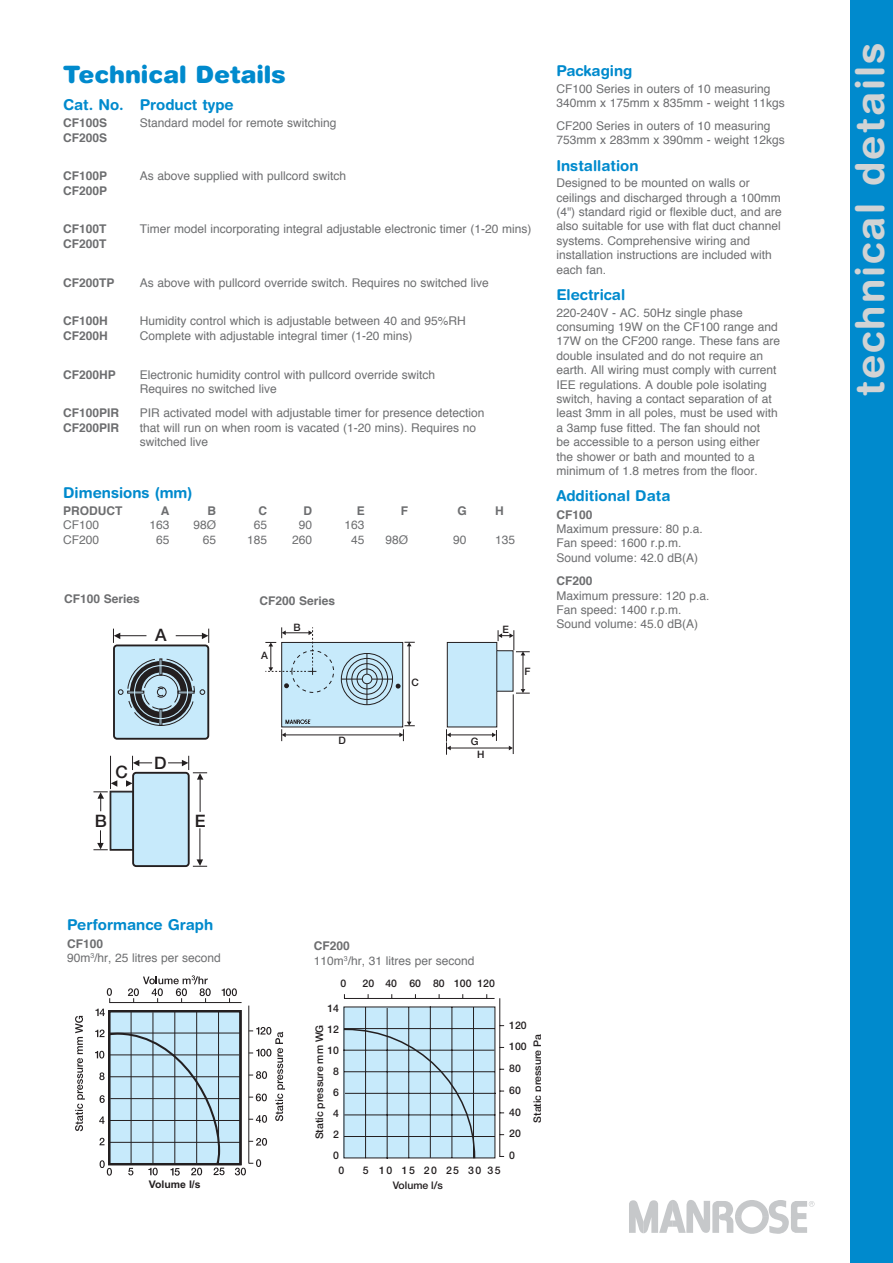
<style>
.page{position:relative;width:893px;height:1263px;background:#fff}
.page>*{position:absolute;margin:0;border:0;box-sizing:border-box;transform-origin:0 0}
.t1{font:700 39.75px "Helvetica Rounded";letter-spacing:.05em;color:#d1d3d4}
.t2{font:900 24px "Helvetica Rounded";color:#008acd}
.t3{font:500 17.1px "Helvetica Neue";color:#231f20}
.t4{font:700 15px "Helvetica Rounded";color:#008acd}
.t5{font:12px/14.4px "Helvetica";color:#6d6e70}
.t6{font:700 12px "Helvetica";color:#6d6e70}
.t7{font:500 10.5px/21px "Helvetica Neue";color:#231f20;text-align:center}
.t8{font:500 10.5px "Helvetica Neue";letter-spacing:.13em;color:#231f20}
.t9{font:700 10.5px "Arial";color:#231f20}
.t10{font:500 10.2px/13px "Helvetica Neue";color:#231f20}
.s1{font-weight:700}
</style>
<div class="page">
<div style="left:850px;top:0;width:43px;height:1263px;background:#008acd"></div>
<svg style="left:629px;top:1200px;width:185px;height:34px"></svg>
<svg style="left:343px;top:994px;width:162px;height:165px;background:#b5d0dd"></svg>
<div style="left:109px;top:1011px;width:131px;height:153px;background:#c7eafb"></div>
<hr style="left:109px;top:1142px;width:131px;height:1px;background:#231f20">
<hr style="left:109px;top:1033px;width:131px;height:1px;background:#231f20">
<hr style="left:109px;top:1055px;width:130px;height:1px;background:#231f20">
<hr style="left:109px;top:1076px;width:131px;height:1px;background:#231f20">
<hr style="left:110px;top:1098px;width:131px;height:1px;background:#231f20">
<hr style="left:110px;top:1120px;width:130px;height:1px;background:#231f20">
<hr style="left:131px;top:1011px;width:1px;height:153px;background:#231f20">
<hr style="left:153px;top:1012px;width:1px;height:152px;background:#231f20">
<hr style="left:174px;top:1011px;width:1px;height:153px;background:#231f20">
<hr style="left:196px;top:1011px;width:1px;height:153px;background:#231f20">
<hr style="left:218px;top:1011px;width:1px;height:153px;background:#231f20">
<hr style="left:248px;top:1006px;width:1px;height:158px;background:#231f20">
<hr style="left:109px;top:1002px;width:133px;height:1px;background:#231f20">
<svg style="left:107px;top:988px;width:5px;height:15px"></svg>
<svg style="left:222px;top:988px;width:15px;height:14px"></svg>
<svg style="left:249px;top:1138px;width:18px;height:8px"></svg>
<svg style="left:95px;top:1009px;width:10px;height:7px"></svg>
<svg style="left:249px;top:1027px;width:36px;height:96px"></svg>
<svg style="left:75px;top:1016px;width:10px;height:115px"></svg>
<svg style="left:235px;top:1159px;width:26px;height:16px"></svg>
<svg style="left:128px;top:975px;width:83px;height:27px"></svg>
<div style="left:108px;top:1010px;width:134px;height:155px;border:2px solid #231f20"></div>
<svg style="left:95px;top:1030px;width:130px;height:146px"></svg>
<div style="left:110px;top:791px;width:24px;height:59px;border:1px solid #231f20"></div>
<div style="left:112px;top:793px;width:20px;height:55px;background:#c7eafb"></div>
<div style="left:133px;top:773px;width:56px;height:93px;background:#c7eafb;border-radius:3px"></div>
<div style="left:132px;top:772px;width:58px;height:95px;border:2px solid #231f20;border-radius:3px"></div>
<svg style="left:132px;top:756px;width:20px;height:14px"></svg>
<hr style="left:110px;top:756px;width:1px;height:33px;background:#231f20">
<svg style="left:126px;top:780px;width:6px;height:7px"></svg>
<svg style="left:168px;top:756px;width:39px;height:24px"></svg>
<hr style="left:200px;top:778px;width:1px;height:34px;background:#231f20">
<svg style="left:193px;top:859px;width:14px;height:8px"></svg>
<hr style="left:199px;top:828px;width:1px;height:33px;background:#231f20">
<svg style="left:93px;top:830px;width:15px;height:20px"></svg>
<svg style="left:93px;top:780px;width:24px;height:31px"></svg>
<div style="left:114px;top:645px;width:94px;height:94px;background:#c7eafb;border-radius:3px"></div>
<div style="left:113px;top:645px;width:96px;height:95px;border:2px solid #231f20;border-radius:3px"></div>
<svg style="left:118px;top:658px;width:87px;height:68px"></svg>
<svg style="left:113px;top:629px;width:33px;height:14px"></svg>
<svg style="left:176px;top:629px;width:33px;height:14px"></svg>
<svg style="left:446px;top:630px;width:84px;height:125px"></svg>
<svg style="left:265px;top:627px;width:150px;height:114px"></svg>
<hr style="left:496px;top:651px;width:1px;height:40px;background:#231f20">
<h2 class="t2" style="left:63px;top:66px;width:224px">Technical Details</h2>
<p class="t4" style="left:63px;top:99px;width:172px">Cat. No. Product type</p>
<p class="t6" style="left:63px;top:118px;width:45px">CF100S</p>
<p class="t5" style="left:140px;top:117px;width:198px">Standard model for remote switching</p>
<p class="t6" style="left:63px;top:133px;width:45px">CF200S</p>
<p class="t6" style="left:63px;top:171px;width:45px">CF100P</p>
<p class="t5" style="left:140px;top:169px;width:208px">As above supplied with pullcord switch</p>
<p class="t6" style="left:63px;top:186px;width:45px">CF200P</p>
<p class="t6" style="left:63px;top:224px;width:45px">CF100T</p>
<p class="t5" style="left:140px;top:223px;width:393px">Timer model incorporating integral adjustable electronic timer (1-20 mins)</p>
<p class="t6" style="left:63px;top:239px;width:45px">CF200T</p>
<p class="t6" style="left:63px;top:278px;width:53px">CF200TP</p>
<p class="t5" style="left:140px;top:276px;width:350px">As above with pullcord override switch. Requires no switched live</p>
<p class="t6" style="left:63px;top:316px;width:46px">CF100H</p>
<p class="t5" style="left:140px;top:315px;width:327px">Humidity control which is adjustable between 40 and 95%RH</p>
<p class="t6" style="left:63px;top:331px;width:46px">CF200H</p>
<p class="t5" style="left:140px;top:330px;width:274px">Complete with adjustable integral timer (1-20 mins)</p>
<p class="t6" style="left:63px;top:370px;width:54px">CF200HP</p>
<p class="t5" style="left:140px;top:368px;width:297px">Electronic humidity control with pullcord override switch<br>Requires no switched live</p>
<p class="t6" style="left:63px;top:407px;width:57px">CF100PIR</p>
<p class="t5" style="left:140px;top:406px;width:346px">PIR activated model with adjustable timer for presence detection</p>
<p class="t6" style="left:63px;top:422px;width:57px">CF200PIR</p>
<p class="t5" style="left:140px;top:421px;width:338px">that will run on when room is vacated (1-20 mins). Requires no switched live</p>
<p class="t4" style="left:63px;top:487px;width:131px">Dimensions (mm)</p>
<p class="t6" style="left:63px;top:506px;width:61px">PRODUCT</p>
<p class="t6" style="left:161px;top:506px;width:10px">A</p>
<p class="t6" style="left:208px;top:506px;width:10px">B</p>
<p class="t6" style="left:259px;top:506px;width:10px">C</p>
<p class="t6" style="left:303px;top:506px;width:10px">D</p>
<p class="t6" style="left:357px;top:506px;width:10px">E</p>
<p class="t6" style="left:401px;top:506px;width:9px">F</p>
<p class="t6" style="left:457px;top:506px;width:11px">G</p>
<p class="t6" style="left:495px;top:506px;width:10px">H</p>
<p class="t5" style="left:63px;top:519px;width:37px">CF100</p>
<p class="t5" style="left:149px;top:519px;width:22px">163</p>
<p class="t5" style="left:194px;top:519px;width:24px">98Ø</p>
<p class="t5" style="left:254px;top:519px;width:15px">65</p>
<p class="t5" style="left:299px;top:519px;width:15px">90</p>
<p class="t5" style="left:345px;top:519px;width:22px">163</p>
<p class="t5" style="left:63px;top:533px;width:37px">CF200</p>
<p class="t5" style="left:156px;top:533px;width:15px">65</p>
<p class="t5" style="left:203px;top:533px;width:15px">65</p>
<p class="t5" style="left:247px;top:533px;width:22px">185</p>
<p class="t5" style="left:292px;top:533px;width:22px">260</p>
<p class="t5" style="left:351px;top:533px;width:15px">45</p>
<p class="t5" style="left:385px;top:533px;width:24px">98Ø</p>
<p class="t5" style="left:453px;top:533px;width:15px">90</p>
<p class="t5" style="left:495px;top:533px;width:22px">135</p>
<p class="t6" style="left:64px;top:594px;width:77px">CF100 Series</p>
<h3 class="t3" style="left:155px;top:629px;width:13px">A</h3>
<h3 class="t3" style="left:115px;top:765px;width:14px">C</h3>
<h3 class="t3" style="left:95px;top:815px;width:14px">B</h3>
<h3 class="t3" style="left:154px;top:757px;width:14px">D</h3>
<h3 class="t3" style="left:195px;top:815px;width:12px">E</h3>
<p class="t6" style="left:259px;top:595px;width:77px">CF200 Series</p>
<p class="t10" style="left:261px;top:650px;width:8px">A</p>
<p class="t10" style="left:293px;top:622px;width:9px">B</p>
<p class="t10" style="left:339px;top:735px;width:9px">D</p>
<p class="t10" style="left:411px;top:677px;width:9px">C</p>
<p class="t10" style="left:502px;top:624px;width:8px">E</p>
<p class="t10" style="left:524px;top:666px;width:8px">F</p>
<p class="t10" style="left:477px;top:735px;width:9px;text-indent:-7px">G<br>H</p>
<p class="t4" style="left:556px;top:65px;width:78px">Packaging</p>
<p class="t5" style="left:556px;top:82px;width:230px">CF100 Series in outers of 10 measuring<br>340mm x 175mm x 835mm - weight 11kgs</p>
<p class="t5" style="left:556px;top:119px;width:230px">CF200 Series in outers of 10 measuring<br>753mm x 283mm x 390mm - weight 12kgs</p>
<p class="t4" style="left:556px;top:160px;width:84px">Installation</p>
<p class="t5" style="left:556px;top:177px;width:227px">Designed to be mounted on walls or ceilings and discharged through a 100mm (4") standard rigid or flexible duct, and are also suitable for use with flat duct channel systems. Comprehensive wiring and installation instructions are included with each fan.</p>
<p class="t4" style="left:556px;top:289px;width:70px">Electrical</p>
<p class="t5" style="left:556px;top:306px;width:225px">220-240V - AC. 50Hz single phase consuming 19W on the CF100 range and 17W on the CF200 range. These fans are double insulated and do not require an earth. All wiring must comply with current IEE regulations. A double pole isolating switch, having a contact separation of at least 3mm in all poles, must be used with a 3amp fuse fitted. The fan should not<br>be accessible to a person using either<br>the shower or bath and mounted to a minimum of 1.8 metres from the floor.</p>
<p class="t4" style="left:556px;top:490px;width:116px">Additional Data</p>
<p class="t6" style="left:556px;top:509px;width:37px">CF100</p>
<p class="t5" style="left:556px;top:522px;width:148px">Maximum pressure: 80 p.a.<br>Fan speed: 1600 r.p.m.<br>Sound volume: 42.0 dB(A)</p>
<p class="t6" style="left:556px;top:576px;width:37px">CF200</p>
<p class="t5" style="left:556px;top:589px;width:154px">Maximum pressure: 120 p.a.<br>Fan speed: 1400 r.p.m.<br>Sound volume: 45.0 dB(A)</p>
<p class="t4" style="left:67px;top:919px;width:148px">Performance Graph</p>
<p class="t5" style="left:67px;top:938px;width:155px"><span class="s1">CF100<br></span>90m<sup>3</sup>/hr, 25 litres per second</p>
<p class="t5" style="left:314px;top:940px;width:162px"><span class="s1">CF200<br></span>110m<sup>3</sup>/hr, 31 litres per second</p>
<p class="t7" style="left:341px;top:973px;width:7px">0</p>
<p class="t7" style="left:362px;top:973px;width:134px">20 40 60 80 100 120</p>
<p class="t7" style="left:327px;top:999px;width:13px">14<br>12<br>10<br>8<br>6<br>4<br>2<br>0</p>
<p class="t7" style="left:310px;top:1139px;width:116px;rotate:-90deg">Static pressure mm WG</p>
<p class="t7" style="left:509px;top:1015px;width:19px;line-height:21.8px;text-align:left">120<br>100<br>80<br>60<br>40<br>20<br>0</p>
<p class="t7" style="left:528px;top:1123px;width:90px;rotate:-90deg">Static pressure Pa</p>
<p class="t9" style="left:149px;top:1179px;width:53px">Volume l/s</p>
<p class="t7" style="left:338px;top:1161px;width:7px">0</p>
<p class="t8" style="left:363px;top:1166px;width:139px">5 10 15 20 25 30 35</p>
<p class="t7" style="left:393px;top:1175px;width:52px">Volume l/s</p>
<h1 class="t1" style="left:855px;top:396px;width:355px;rotate:-90deg">technical details</h1>
</div>
